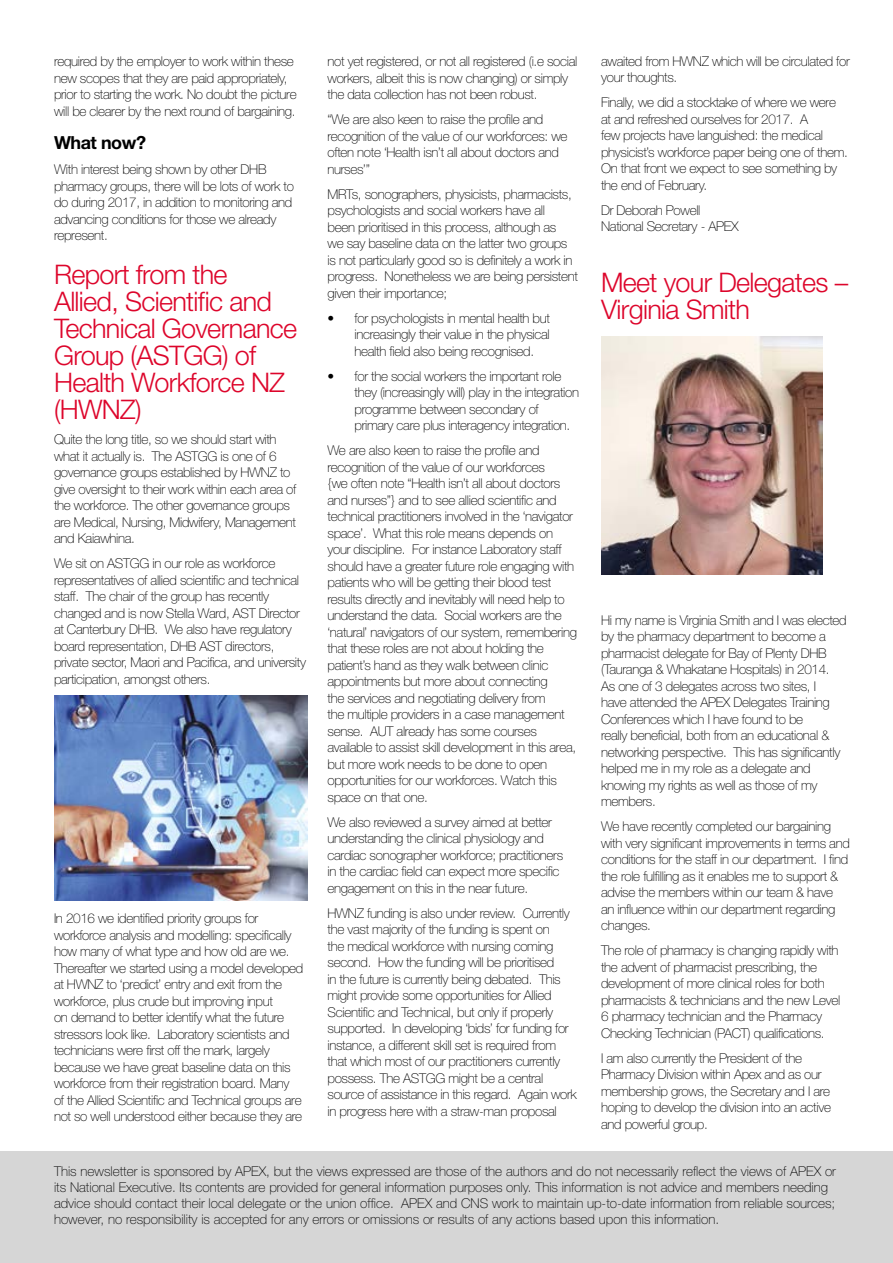
<style>
.page{position:relative;width:893px;height:1263px;background:#fff}
.page>*{position:absolute;margin:0;border:0;box-sizing:border-box;transform-origin:0 0}
.t1{font:300 27px/27px "Helvetica Neue";letter-spacing:-.025em;color:#dd052b}
.t2{font:700 18px "Helvetica Neue";letter-spacing:-.025em;color:#000}
.t3{font:100 13.5px/16.5px "Helvetica Neue";letter-spacing:-.025em;color:#000}
.t4{font:100 13.5px/16.2px "Helvetica Neue";color:#000}
</style>
<div class="page">
<div style="left:0;top:1151px;width:893px;height:112px;background:#d6d6d6"></div>
<img style="left:54px;top:696px;width:253px;height:204px">
<img style="left:601px;top:337px;width:222px;height:238px">
<p class="t3" style="left:54px;top:53px;width:244px">required by the employer to work within these new scopes that they are paid appropriately, prior to starting the work. No doubt the picture will be clearer by the next round of bargaining.</p>
<h2 class="t2" style="left:54px;top:132px;width:94px">What now?</h2>
<p class="t3" style="left:54px;top:161px;width:241px">With interest being shown by other DHB pharmacy groups, there will be lots of work to do during 2017, in addition to monitoring and advancing conditions for those we already represent.</p>
<h1 class="t1" style="left:54px;top:260px;width:245px">Report from the<br>Allied, Scientific and<br>Technical Governance<br>Group (ASTGG) of<br>Health Workforce NZ (HWNZ)</h1>
<p class="t3" style="left:54px;top:431px;width:244px">Quite the long title, so we should start with what it actually is. The ASTGG is one of 6 governance groups established by HWNZ to give oversight to their work within each area of the workforce. The other governance groups are Medical, Nursing, Midwifery, Management and Kaiawhina.</p>
<p class="t3" style="left:54px;top:555px;width:254px">We sit on ASTGG in our role as workforce representatives of allied scientific and technical staff. The chair of the group has recently changed and is now Stella Ward, AST Director at Canterbury DHB. We also have regulatory board representation, DHB AST directors, private sector, Maori and Pacifica, and university participation, amongst others.</p>
<p class="t3" style="left:54px;top:910px;width:251px">In 2016 we identified priority groups for workforce analysis and modelling: specifically how many of what type and how old are we.<br>Thereafter we started using a model developed at HWNZ to ‘predict’ entry and exit from the workforce, plus crude but improving input<br>on demand to better identify what the future stressors look like. Laboratory scientists and technicians were first off the mark, largely because we have great baseline data on this workforce from their registration board. Many<br>of the Allied Scientific and Technical groups are not so well understood either because they are</p>
<p class="t3" style="left:328px;top:53px;width:251px">not yet registered, or not all registered (i.e social workers, albeit this is now changing) or simply the data collection has not been robust.</p>
<p class="t3" style="left:328px;top:111px;width:241px">“We are also keen to raise the profile and recognition of the value of our workforces: we often note ‘Health isn’t all about doctors and nurses’”</p>
<p class="t3" style="left:328px;top:185px;width:252px">MRTs, sonographers, physicists, pharmacists, psychologists and social workers have all<br>been prioritised in this process, although as<br>we say baseline data on the latter two groups is not particularly good so is definitely a work in progress. Nonetheless we are being persistent given their importance;</p>
<p class="t3" style="left:355px;top:309px;width:197px;text-align:justify;text-indent:-27px">• for psychologists in mental health but increasingly their value in the physical health field also being recognised.</p>
<p class="t3" style="left:355px;top:367px;width:226px;text-indent:-27px">• for the social workers the important role they (increasingly will) play in the integration programme between secondary of primary care plus interagency integration.</p>
<p class="t3" style="left:328px;top:442px;width:251px">We are also keen to raise the profile and recognition of the value of our workforces<br>{we often note “Health isn’t all about doctors and nurses”} and to see allied scientific and technical practitioners involved in the ‘navigator space’. What this role means depends on your discipline. For instance Laboratory staff should have a greater future role engaging with patients who will be getting their blood test results directly and inevitably will need help to understand the data. Social workers are the ‘natural’ navigators of our system, remembering that these roles are not about holding the patient’s hand as they walk between clinic appointments but more about connecting<br>the services and negotiating delivery from<br>the multiple providers in a case management sense. AUT already has some courses available to assist skill development in this area, but more work needs to be done to open opportunities for our workforces. Watch this space on that one.</p>
<p class="t3" style="left:328px;top:813px;width:237px">We also reviewed a survey aimed at better understanding the clinical physiology and cardiac sonographer workforce; practitioners in the cardiac field can expect more specific engagement on this in the near future.</p>
<p class="t3" style="left:328px;top:904px;width:251px">HWNZ funding is also under review. Currently the vast majority of the funding is spent on<br>the medical workforce with nursing coming second. How the funding will be prioritised<br>in the future is currently being debated. This might provide some opportunities for Allied Scientific and Technical, but only if properly supported. In developing ‘bids’ for funding for instance, a different skill set is required from that which most of our practitioners currently possess. The ASTGG might be a central source of assistance in this regard. Again work in progress here with a straw-man proposal</p>
<p class="t3" style="left:601px;top:53px;width:250px">awaited from HWNZ which will be circulated for your thoughts.</p>
<p class="t3" style="left:601px;top:94px;width:248px">Finally, we did a stocktake of where we were at and refreshed ourselves for 2017. A<br>few projects have languished: the medical physicist’s workforce paper being one of them.<br>On that front we expect to see something by the end of February.</p>
<p class="t3" style="left:601px;top:202px;width:139px">Dr Deborah Powell<br>National Secretary - APEX</p>
<h1 class="t1" style="left:601px;top:268px;width:249px">Meet your Delegates –<br>Virginia Smith</h1>
<p class="t3" style="left:601px;top:612px;width:247px">Hi my name is Virginia Smith and I was elected by the pharmacy department to become a pharmacist delegate for Bay of Plenty DHB (Tauranga &amp; Whakatane Hospitals) in 2014.<br>As one of 3 delegates across two sites, I<br>have attended the APEX Delegates Training Conferences which I have found to be<br>really beneficial, both from an educational &amp; networking perspective. This has significantly helped me in my role as a delegate and knowing my rights as well as those of my members.</p>
<p class="t3" style="left:601px;top:818px;width:250px">We have recently completed our bargaining with very significant improvements in terms and conditions for the staff in our department. I find the role fulfilling as it enables me to support &amp; advise the members within our team &amp; have<br>an influence within our department regarding changes.</p>
<p class="t3" style="left:601px;top:942px;width:241px">The role of pharmacy is changing rapidly with the advent of pharmacist prescribing, the development of more clinical roles for both pharmacists &amp; technicians and the new Level 6 pharmacy technician and the Pharmacy Checking Technician (PACT) qualifications.</p>
<p class="t3" style="left:601px;top:1050px;width:231px">I am also currently the President of the Pharmacy Division within Apex and as our membership grows, the Secretary and I are hoping to develop the division into an active and powerful group.</p>
<p class="t4" style="left:54px;top:1163px;width:783px">This newsletter is sponsored by APEX, but the views expressed are those of the authors and do not necessarily reflect the views of APEX or its National Executive. Its contents are provided for general information purposes only. This information is not advice and members needing advice should contact their local delegate or the union office. APEX and CNS work to maintain up-to-date information from reliable sources; however, no responsibility is accepted for any errors or omissions or results of any actions based upon this information.</p>
</div>
